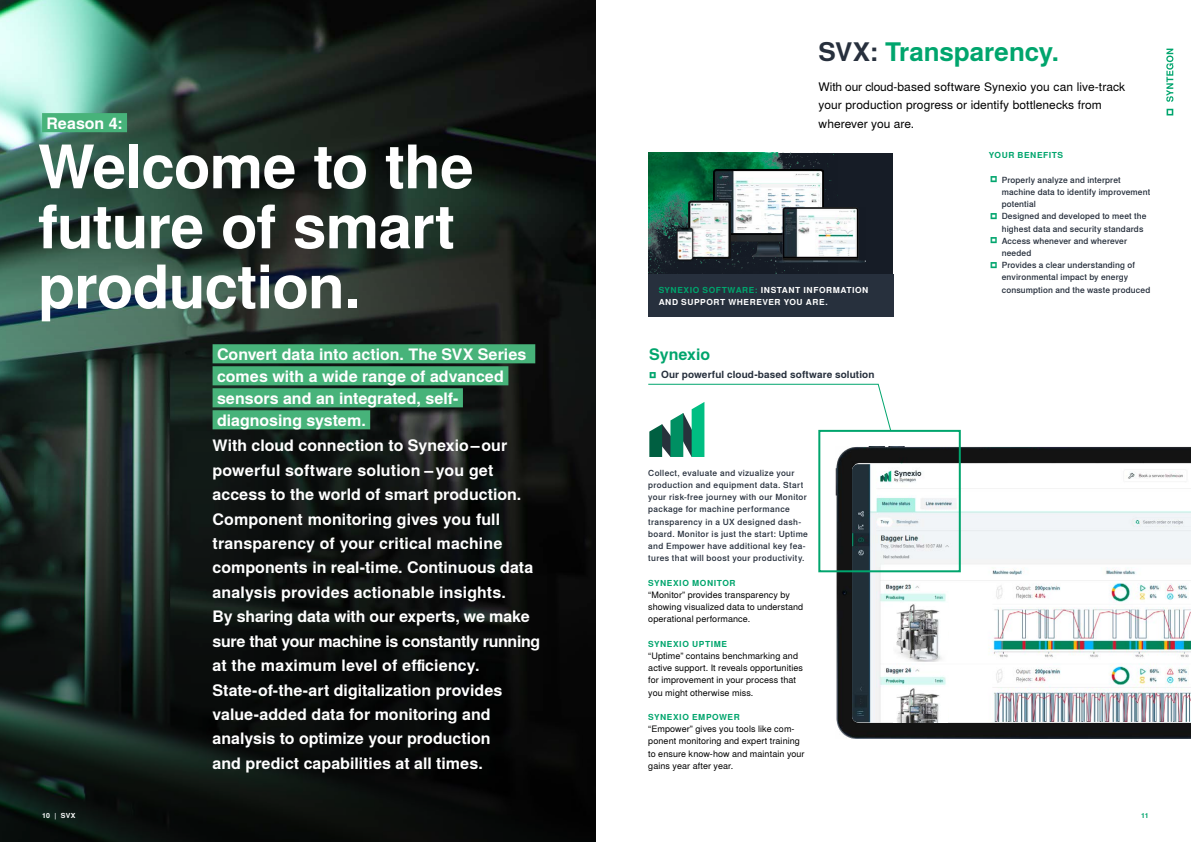
<style>
.page{position:relative;width:1191px;height:842px;background:#fff}
.page>*{position:absolute;margin:0;border:0;box-sizing:border-box;transform-origin:0 0}
.t1{font:700 60px/60px "Syntegon";letter-spacing:-.015em;color:#fff}
.t2{font:700 26px "Syntegon";letter-spacing:-.005em;color:#00a56d}
.t3{font:700 16px/24.4px "Syntegon";color:#fff}
.t4{font:700 16px "Syntegon";letter-spacing:-.005em;color:#00a56d}
.t5{font:12px/18.3px "Syntegon";letter-spacing:.005em;color:#000}
.t6{font:700 10px "Syntegon";letter-spacing:.01em;color:#27303d}
.t7{font:9px/12.2px "Syntegon";letter-spacing:.01em;color:#000}
.t8{font:500 8.4px/12.2px "Syntegon";letter-spacing:.04em;color:#27303d}
.t9{font:500 8.4px/12.2px "Syntegon";letter-spacing:.02em;color:#27303d}
.t10{font:700 8.4px/12.2px "Syntegon";letter-spacing:.065em;color:#fff}
.t11{font:700 8.4px "Syntegon";letter-spacing:.065em;color:#00a56d}
.t12{font:700 7px "Syntegon";color:#fff}
.t13{font:700 7px "Syntegon";color:#00a56d}
.s1{color:#27303d}
.s2{color:#00a56d}
.s3{font-size:25.9px;color:#00a56d}
</style>
<div class="page">
<img style="left:835px;top:447px;width:356px;height:291px">
<img style="left:852px;top:464px;width:339px;height:258px">
<div style="left:648px;top:153px;width:245px;height:133px;background:#161c26"></div>
<img style="left:648px;top:153px;width:189px;height:121px">
<img style="left:0;top:0;width:595px;height:207px">
<svg style="left:0;top:207px;width:595px;height:635px;background:#161f1c"></svg>
<svg style="left:1166px;top:109px;width:7px;height:6px"></svg>
<svg style="left:1166px;top:49px;width:7px;height:53px"></svg>
<div style="left:42px;top:113px;width:85px;height:19px;background:#47b37a"></div>
<svg style="left:648px;top:384px;width:243px;height:73px"></svg>
<div style="left:818px;top:430px;width:142px;height:142px;border:2px solid #00a56d"></div>
<div style="left:648px;top:274px;width:245px;height:43px;background:#27303d"></div>
<img style="left:713px;top:169px;width:110px;height:88px">
<img style="left:688px;top:200px;width:42px;height:59px">
<img style="left:675px;top:227px;width:19px;height:34px">
<img style="left:775px;top:207px;width:91px;height:55px">
<div style="left:212px;top:344px;width:323px;height:19px;background:#47b37a"></div>
<div style="left:212px;top:366px;width:296px;height:19px;background:#47b37a"></div>
<div style="left:212px;top:388px;width:251px;height:19px;background:#47b37a"></div>
<div style="left:212px;top:410px;width:158px;height:19px;background:#47b37a"></div>
<img style="left:893px;top:604px;width:55px;height:58px">
<img style="left:893px;top:688px;width:55px;height:34px">
<p class="t3" style="left:47px;top:111px;width:78px">Reason 4:</p>
<h1 class="t1" style="left:38px;top:137px;width:437px">Welcome to the future of smart production.</h1>
<p class="t12" style="left:42px;top:810px;width:35px">10 | SVX</p>
<p class="t3" style="left:217px;top:343px;width:311px;line-height:22px">Convert data into action. The SVX Series comes with a wide range of advanced sensors and an integrated, self&shy;diagnosing system.</p>
<p class="t3" style="left:212px;top:433px;width:329px">With cloud connection to Synexio – our powerful software solution – you get access to the world of smart production.<br>Component monitoring gives you full transparency of your critical machine components in real-time. Continuous data analysis provides actionable insights.<br>By sharing data with our experts, we make sure that your machine is constantly running at the maximum level of efficiency.<br>State-of-the-art digitalization provides value-added data for monitoring and analysis to optimize your production<br>and predict capabilities at all times.</p>
<h2 class="t2" style="left:818px;top:32px;width:242px"><span class="s1">SVX:</span> Transparency.</h2>
<p class="t5" style="left:818px;top:77px;width:308px">With our cloud-based software Synexio you can live-track your production progress or identify bottlenecks from wherever you are.</p>
<p class="t10" style="left:658px;top:283px;width:211px"><span class="s2">SYNEXIO SOFTWARE:</span> INSTANT INFORMATION<br>AND SUPPORT WHEREVER YOU ARE.</p>
<p class="t4" style="left:649px;top:342px;width:62px">Synexio</p>
<p class="t6" style="left:648px;top:367px;width:228px"><span class="s3">•</span> Our powerful cloud-based software solution</p>
<p class="t8" style="left:648px;top:466px;width:161px">Collect, evaluate and vizualize your production and equipment data. Start your risk-free journey with our Monitor package for machine performance transparency in a UX designed dash&shy;board. Monitor is just the start: Uptime and Empower have additional key fea&shy;tures that will boost your productivity.</p>
<p class="t11" style="left:648px;top:576px;width:89px">SYNEXIO MONITOR</p>
<p class="t7" style="left:648px;top:588px;width:156px">“Monitor” provides transparency by showing visualized data to understand operational performance.</p>
<p class="t11" style="left:648px;top:637px;width:80px">SYNEXIO UPTIME</p>
<p class="t7" style="left:648px;top:649px;width:156px">“Uptime” contains benchmarking and active support. It reveals opportunities for improvement in your process that you might otherwise miss.</p>
<p class="t11" style="left:648px;top:711px;width:93px">SYNEXIO EMPOWER</p>
<p class="t7" style="left:648px;top:722px;width:158px">“Empower” gives you tools like com&shy;ponent monitoring and expert training to ensure know-how and maintain your gains year after year.</p>
<p class="t11" style="left:989px;top:149px;width:76px">YOUR BENEFITS</p>
<p class="t9" style="left:1001px;top:173px;width:150px;text-indent:-13px"><span class="s3">•</span> Properly analyze and interpret machine data to identify improvement potential</p>
<p class="t9" style="left:1001px;top:210px;width:146px;text-indent:-13px"><span class="s3">•</span> Designed and developed to meet the highest data and security standards</p>
<p class="t9" style="left:1001px;top:234px;width:127px;text-indent:-13px"><span class="s3">•</span> Access whenever and wherever needed</p>
<p class="t9" style="left:1001px;top:259px;width:150px;text-indent:-13px"><span class="s3">•</span> Provides a clear understanding of environmental impact by energy consumption and the waste produced</p>
<p class="t13" style="left:1141px;top:810px;width:9px">11</p>
</div>
